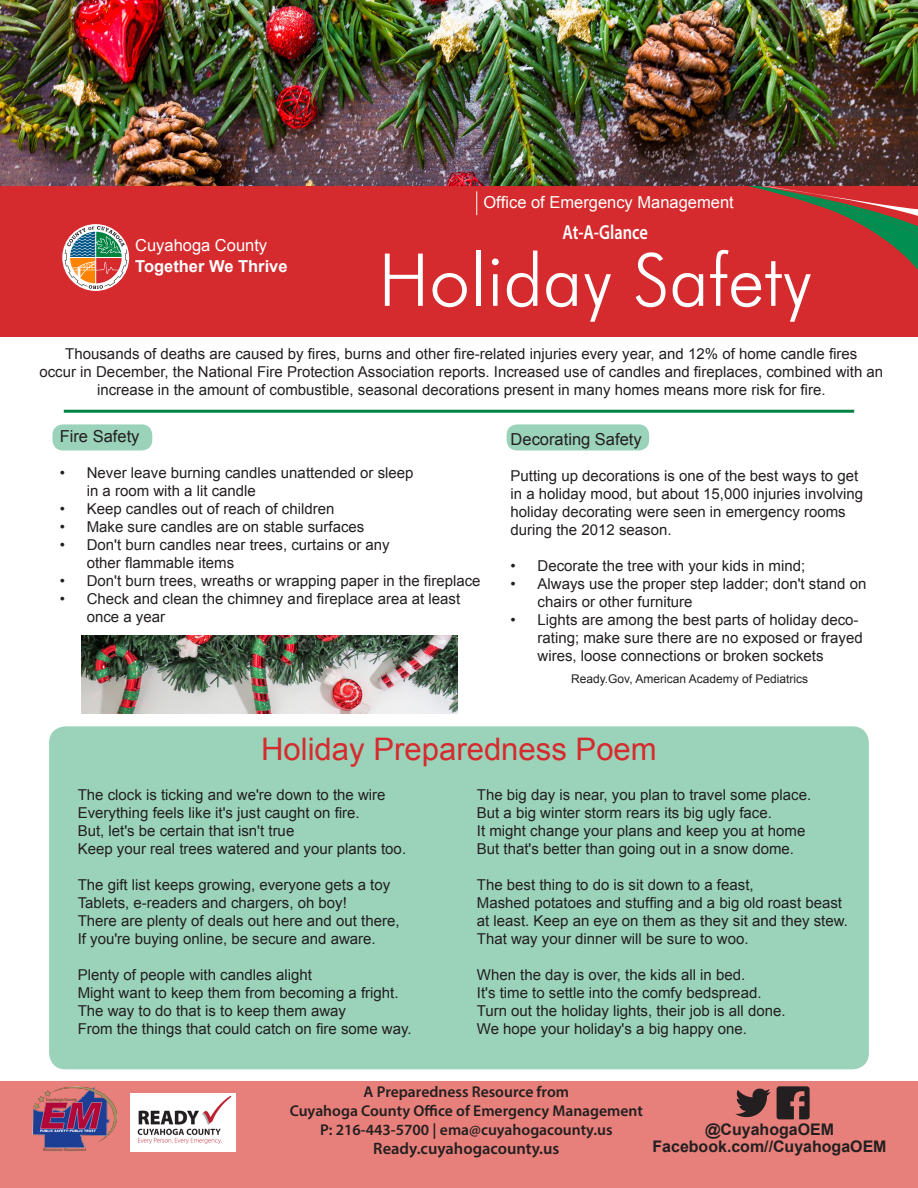
<style>
.page{position:relative;width:918px;height:1188px;background:#fff}
.page>*{position:absolute;margin:0;border:0;box-sizing:border-box;transform-origin:0 0}
.t1{font:300 73.05px "Futura BT";color:#fff}
.t2{font:31.05px "Arial";color:#d52b2e}
.t3{font:600 20.4px "Myriad Pro";color:#fff;scale:.81 1}
.t4{font:16.5px "Arial";color:#fff}
.t5{font:16.5px "Arial";color:#231f20}
.t6{font:600 16.5px "Myriad Pro";color:#231f20}
.t7{font:700 16.5px "Arial";color:#fff}
.t8{font:700 15.9px "Arial";color:#231f20}
.t9{font:600 15.6px "Myriad Pro";color:#231f20}
.t10{font:15px/18px "Arial";color:#231f20}
.t11{font:12px "Arial";color:#231f20}
</style>
<div class="page">
<hr style="left:64px;top:410px;width:790px;height:3px;background:#008240">
<div style="left:0;top:180px;width:918px;height:157px;background:#d52b2e"></div>
<svg style="left:720px;top:185px;width:198px;height:85px"></svg>
<svg style="left:62px;top:224px;width:67px;height:67px"></svg>
<svg style="left:65px;top:226px;width:62px;height:63px"></svg>
<svg style="left:476px;top:191px;width:1px;height:24px"></svg>
<div style="left:0;top:1081px;width:918px;height:107px;background:#e77f7a"></div>
<img style="left:131px;top:1094px;width:105px;height:57px">
<img style="left:32px;top:1086px;width:85px;height:66px">
<svg style="left:777px;top:1086px;width:33px;height:33px"></svg>
<svg style="left:735px;top:1088px;width:36px;height:29px"></svg>
<div style="left:49px;top:726px;width:820px;height:343px;background:#9ad2ba;border-radius:16px"></div>
<img style="left:0;top:0;width:918px;height:185px">
<img style="left:81px;top:635px;width:376px;height:79px">
<div style="left:52px;top:424px;width:100px;height:27px;background:#9ad2ba;border-radius:10px"></div>
<div style="left:507px;top:424px;width:142px;height:27px;background:#9ad2ba;border-radius:10px"></div>
<p class="t4" style="left:135px;top:234px;width:134px">Cuyahoga County</p>
<p class="t7" style="left:135px;top:255px;width:154px">Together We Thrive</p>
<p class="t4" style="left:483px;top:191px;width:252px">Office of Emergency Management</p>
<p class="t3" style="left:562px;top:219px;width:107px">At-A-Glance</p>
<p class="t1" style="left:378px;top:235px;width:435px">Holiday Safety</p>
<p class="t10" style="left:65px;top:344px;width:794px">Thousands of deaths are caused by fires, burns and other fire-related injuries every year, and 12% of home candle fires</p>
<p class="t10" style="left:39px;top:362px;width:845px;text-align:center">occur in December, the National Fire Protection Association reports. Increased use of candles and fireplaces, combined with an increase in the amount of combustible, seasonal decorations present in many homes means more risk for fire.</p>
<p class="t5" style="left:60px;top:426px;width:81px">Fire Safety</p>
<p class="t10" style="left:60px;top:464px;width:355px">• Never leave burning candles unattended or sleep</p>
<p class="t10" style="left:87px;top:482px;width:171px">in a room with a lit candle</p>
<p class="t10" style="left:60px;top:500px;width:276px">• Keep candles out of reach of children</p>
<p class="t10" style="left:60px;top:518px;width:306px">• Make sure candles are on stable surfaces</p>
<p class="t10" style="left:60px;top:536px;width:331px">• Don't burn candles near trees, curtains or any</p>
<p class="t10" style="left:87px;top:554px;width:149px">other flammable items</p>
<p class="t10" style="left:60px;top:572px;width:422px">• Don't burn trees, wreaths or wrapping paper in the fireplace</p>
<p class="t10" style="left:87px;top:590px;width:375px;text-indent:-27px">• Check and clean the chimney and fireplace area at least once a year</p>
<p class="t5" style="left:511px;top:428px;width:133px">Decorating Safety</p>
<p class="t10" style="left:511px;top:467px;width:354px">Putting up decorations is one of the best ways to get in a holiday mood, but about 15,000 injuries involving holiday decorating were seen in emergency rooms during the 2012 season.</p>
<p class="t10" style="left:511px;top:557px;width:296px">• Decorate the tree with your kids in mind;</p>
<p class="t10" style="left:538px;top:575px;width:330px;text-indent:-27px">• Always use the proper step ladder; don't stand on chairs or other furniture</p>
<p class="t10" style="left:538px;top:611px;width:327px;text-indent:-27px">• Lights are among the best parts of holiday deco&shy;rating; make sure there are no exposed or frayed wires, loose connections or broken sockets</p>
<p class="t11" style="left:571px;top:671px;width:238px">Ready.Gov, American Academy of Pediatrics</p>
<p class="t2" style="left:261px;top:729px;width:397px">Holiday Preparedness Poem</p>
<p class="t10" style="left:78px;top:786px;width:309px">The clock is ticking and we're down to the wire</p>
<p class="t10" style="left:78px;top:804px;width:284px">Everything feels like it's just caught on fire.</p>
<p class="t10" style="left:78px;top:822px;width:218px">But, let's be certain that isn't true</p>
<p class="t10" style="left:78px;top:840px;width:330px">Keep your real trees watered and your plants too.</p>
<p class="t10" style="left:78px;top:876px;width:314px">The gift list keeps growing, everyone gets a toy</p>
<p class="t10" style="left:78px;top:894px;width:271px">Tablets, e-readers and chargers, oh boy!</p>
<p class="t10" style="left:78px;top:912px;width:323px">There are plenty of deals out here and out there,</p>
<p class="t10" style="left:78px;top:930px;width:300px">If you're buying online, be secure and aware.</p>
<p class="t10" style="left:78px;top:966px;width:236px">Plenty of people with candles alight</p>
<p class="t10" style="left:78px;top:984px;width:322px">Might want to keep them from becoming a fright.</p>
<p class="t10" style="left:78px;top:1002px;width:270px">The way to do that is to keep them away</p>
<p class="t10" style="left:78px;top:1020px;width:336px">From the things that could catch on fire some way.</p>
<p class="t10" style="left:477px;top:786px;width:336px">The big day is near, you plan to travel some place.</p>
<p class="t10" style="left:477px;top:804px;width:297px">But a big winter storm rears its big ugly face.</p>
<p class="t10" style="left:477px;top:822px;width:330px">It might change your plans and keep you at home</p>
<p class="t10" style="left:477px;top:840px;width:319px">But that's better than going out in a snow dome.</p>
<p class="t10" style="left:477px;top:876px;width:278px">The best thing to do is sit down to a feast,</p>
<p class="t10" style="left:477px;top:894px;width:367px">Mashed potatoes and stuffing and a big old roast beast</p>
<p class="t10" style="left:477px;top:912px;width:373px">at least. Keep an eye on them as they sit and they stew.</p>
<p class="t10" style="left:477px;top:930px;width:273px">That way your dinner will be sure to woo.</p>
<p class="t10" style="left:477px;top:966px;width:270px">When the day is over, the kids all in bed.</p>
<p class="t10" style="left:477px;top:984px;width:286px">It's time to settle into the comfy bedspread.</p>
<p class="t10" style="left:477px;top:1002px;width:310px">Turn out the holiday lights, their job is all done.</p>
<p class="t10" style="left:477px;top:1020px;width:272px">We hope your holiday's a big happy one.</p>
<p class="t9" style="left:364px;top:1082px;width:207px">A Preparedness Resource from</p>
<p class="t9" style="left:290px;top:1101px;width:355px">Cuyahoga County Office of Emergency Management</p>
<p class="t9" style="left:320px;top:1119px;width:294px">P: 216-443-5700 | ema@cuyahogacounty.us</p>
<p class="t6" style="left:373px;top:1138px;width:188px">Ready.cuyahogacounty.us</p>
<p class="t8" style="left:653px;top:1136px;width:236px">Facebook.com//CuyahogaOEM</p>
<p class="t8" style="left:705px;top:1119px;width:131px">@CuyahogaOEM</p>
</div>
